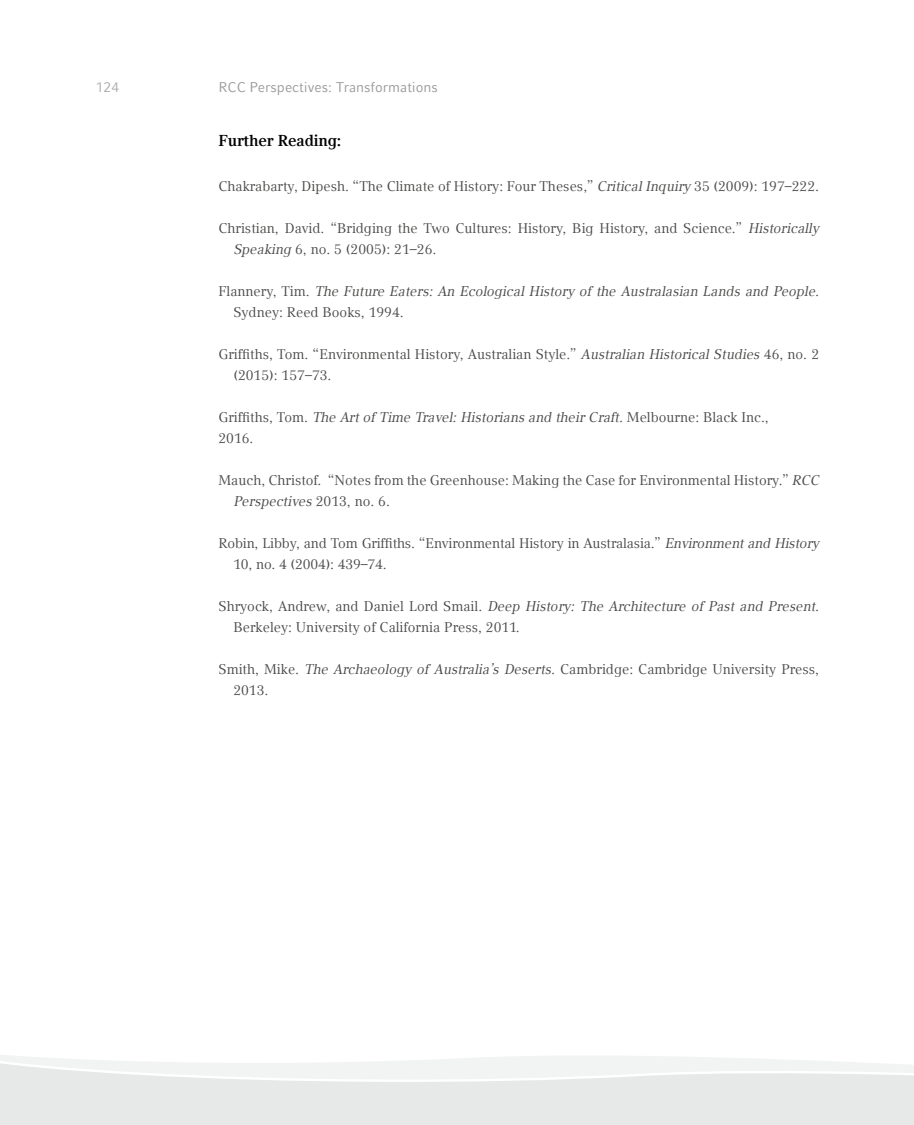
<style>
.page{position:relative;width:914px;height:1125px;background:#fff}
.page>*{position:absolute;margin:0;border:0;box-sizing:border-box;transform-origin:0 0}
.t1{font:700 15.75px "LMU Compatil Text";letter-spacing:-.01em;color:#000}
.t2{font:14px/21px "LMU Compatil Text";color:#494948}
.t3{font:italic 14px/21px "LMU Compatil Text";color:#494948}
.t4{font:14px "LMU Compatil Fact";color:#9a9b9b}
.t5{font:14px "LMU Compatil Fact";color:#acadad}
.s1{font-style:italic}
.s2{font-style:normal}
</style>
<div class="page">
<svg style="left:0;top:1055px;width:913px;height:70px;fill:#e7e8e8"></svg>
<p class="t5" style="left:96px;top:79px;width:25px">124</p>
<p class="t4" style="left:218px;top:79px;width:221px">RCC Perspectives: Transformations</p>
<p class="t1" style="left:218px;top:131px;width:124px">Further Reading:</p>
<p class="t2" style="left:218px;top:176px;width:602px">Chakrabarty, Dipesh. “The Climate of History: Four Theses,” <span class="s1">Critical Inquiry</span> 35 (2009): 197–222.</p>
<p class="t2" style="left:233px;top:218px;width:587px;text-indent:-15px">Christian, David. “Bridging the Two Cultures: History, Big History, and Science.” <span class="s1">Historically<br>Speaking</span> 6, no. 5 (2005): 21–26.</p>
<p class="t3" style="left:233px;top:281px;width:587px;text-indent:-15px"><span class="s2">Flannery, Tim.</span> The Future Eaters: An Ecological History of the Australasian Lands and People.<br><span class="s2">Sydney: Reed Books, 1994.</span></p>
<p class="t2" style="left:233px;top:344px;width:587px;text-indent:-15px">Griffiths, Tom. “Environmental History, Australian Style.” <span class="s1">Australian Historical Studies</span> 46, no. 2 (2015): 157–73.</p>
<p class="t3" style="left:218px;top:407px;width:551px"><span class="s2">Griffiths, Tom.</span> The Art of Time Travel: Historians and their Craft. <span class="s2">Melbourne: Black Inc.,<br>2016.</span></p>
<p class="t2" style="left:233px;top:470px;width:587px;text-indent:-15px">Mauch, Christof. “Notes from the Greenhouse: Making the Case for Environmental History.” <span class="s1">RCC<br>Perspectives</span> 2013, no. 6.</p>
<p class="t2" style="left:233px;top:533px;width:587px;text-indent:-15px">Robin, Libby, and Tom Griffiths. “Environmental History in Australasia.” <span class="s1">Environment and History<br></span>10, no. 4 (2004): 439–74.</p>
<p class="t2" style="left:233px;top:596px;width:587px;text-indent:-15px">Shryock, Andrew, and Daniel Lord Smail. <span class="s1">Deep History: The Architecture of Past and Present.<br></span>Berkeley: University of California Press, 2011.</p>
<p class="t2" style="left:233px;top:659px;width:587px;text-indent:-15px">Smith, Mike. <span class="s1">The Archaeology of Australia’s Deserts.</span> Cambridge: Cambridge University Press,<br>2013.</p>
</div>
